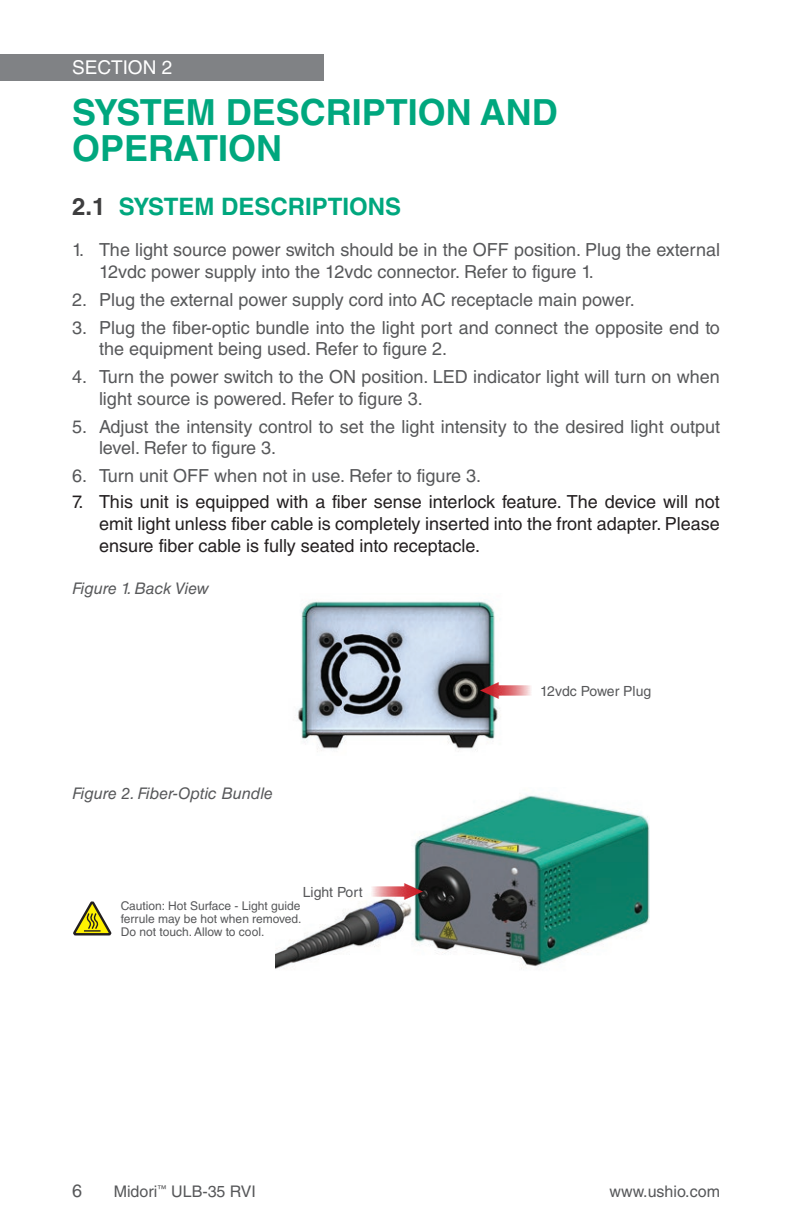
<style>
.page{position:relative;width:792px;height:1224px;background:#fff}
.page>*{position:absolute;margin:0;border:0;box-sizing:border-box;transform-origin:0 0}
.Section_Title-Right{font:700 36px/36px "Helvetica LT Std";color:#00a77e}
.Sub_Section_Title{font:700 24px "Helvetica LT Std";color:#00a77e}
.Section{font:19px "Helvetica LT Std";color:#fff}
.t1{font:18px/21.6px "Helvetica LT Std";color:#57585a}
.t2{font:18px/21.6px "Helvetica LT Std";color:#231f20;text-align:justify}
.t3{font:italic 16px "Helvetica LT Std";color:#57585a}
.t4{font:16px "Helvetica LT Std";color:#57585a}
.Sub_Section_Title-2{font:14px "Helvetica LT Std";color:#57585a}
.t5{font:12px/13px "Helvetica LT Std";color:#57585a;text-align:justify}
.s1{color:#3e3e3f}
</style>
<div class="page">
<div style="left:0;top:54px;width:324px;height:27px;background:#808285"></div>
<img style="left:276px;top:795px;width:373px;height:174px">
<img style="left:297px;top:601px;width:203px;height:151px">
<svg style="left:73px;top:901px;width:39px;height:35px"></svg>
<img style="left:481px;top:683px;width:50px;height:16px">
<img style="left:371px;top:884px;width:51px;height:16px">
<p class="Section" style="left:72px;top:57px;width:102px">SECTION 2</p>
<p class="Section_Title-Right" style="left:72px;top:94px;width:487px">SYSTEM DESCRIPTION AND<br>OPERATION</p>
<p class="Sub_Section_Title" style="left:72px;top:192px;width:331px"><span class="s1">2.1</span> SYSTEM DESCRIPTIONS</p>
<p class="t1" style="left:99px;top:239px;width:623px;text-indent:-27px">1. The light source power switch should be in the OFF position. Plug the external<br>12vdc power supply into the 12vdc connector. Refer to figure 1.</p>
<p class="t1" style="left:72px;top:288px;width:564px">2. Plug the external power supply cord into AC receptacle main power.</p>
<p class="t1" style="left:99px;top:316px;width:622px;text-indent:-27px">3. Plug the fiber-optic bundle into the light port and connect the opposite end to the equipment being used. Refer to figure 2.</p>
<p class="t1" style="left:99px;top:366px;width:622px;text-indent:-27px">4. Turn the power switch to the ON position. LED indicator light will turn on when light source is powered. Refer to figure 3.</p>
<p class="t1" style="left:99px;top:416px;width:623px;text-indent:-27px">5. Adjust the intensity control to set the light intensity to the desired light output level. Refer to figure 3.</p>
<p class="t1" style="left:72px;top:465px;width:411px">6. Turn unit OFF when not in use. Refer to figure 3.</p>
<p class="t2" style="left:99px;top:491px;width:622px;text-indent:-27px">7. This unit is equipped with a fiber sense interlock feature. The device will not emit light unless fiber cable is completely inserted into the front adapter. Please ensure fiber cable is fully seated into receptacle.</p>
<p class="t3" style="left:72px;top:579px;width:139px">Figure 1. Back View</p>
<p class="t3" style="left:72px;top:784px;width:203px">Figure 2. Fiber-Optic Bundle</p>
<p class="Sub_Section_Title-2" style="left:303px;top:884px;width:61px">Light Port</p>
<p class="t5" style="left:121px;top:899px;width:182px">Caution: Hot Surface - Light guide ferrule may be hot when removed.<br>Do not touch. Allow to cool.</p>
<p class="Sub_Section_Title-2" style="left:540px;top:683px;width:113px">12vdc Power Plug</p>
<p class="t1" style="left:72px;top:1180px;width:12px">6</p>
<p class="t4" style="left:610px;top:1182px;width:112px">www.ushio.com</p>
<p class="t4" style="left:114px;top:1182px;width:144px">Midori<sup>™</sup> ULB-35 RVI</p>
</div>
